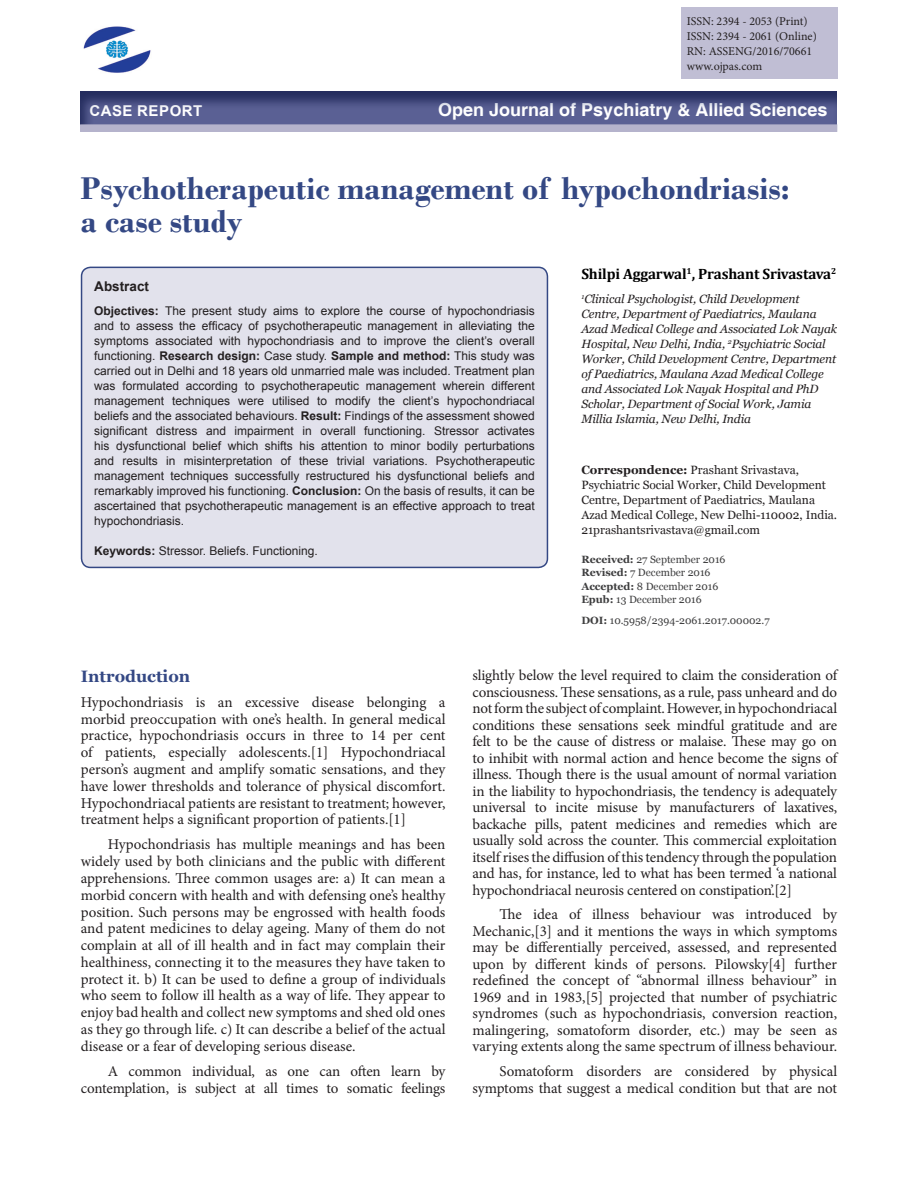
<style>
.page{position:relative;width:918px;height:1188px;background:#fff}
.page>*{position:absolute;margin:0;border:0;box-sizing:border-box;transform-origin:0 0}
.AT{font:700 33px/33px "Bodoni";color:#344884}
.t1{font:700 18px "Helvetica";color:#fff}
.t2{font:700 16.5px "Georgia";color:#344884}
.TX{font:15px/16.5px "Minion Pro";letter-spacing:-.01em;color:#231f20;text-align:justify}
.TXFL{font:15px/16.8px "Minion Pro";color:#231f20;text-align:justify}
.AU{font:700 15px "Cambria";letter-spacing:-.01em;color:#000}
.t3{font:700 15px "Arial";letter-spacing:.035em;color:#fff}
.ABSH{font:700 13.5px "Arial";color:#231f20}
.ABS{font:12px/15px "Arial";color:#231f20;text-align:justify}
.AFF{font:italic 12px/15px "Georgia";letter-spacing:-.01em;color:#231f20}
.ADD{font:12px/15px "Georgia";color:#231f20}
.t4{font:12px "Minion Pro";color:#231f20}
.KWD{font:12px "Arial";color:#231f20}
.HIS{font:10.5px/13.5px "Georgia";color:#3e3e3f}
.s1{font-weight:700}
</style>
<div class="page">
<div style="left:82px;top:267px;width:465px;height:300px;background:#e2e2ec;border-radius:9px"></div>
<div style="left:81px;top:267px;width:467px;height:301px;border:2px solid #344884;border-radius:9px"></div>
<div style="left:67px;top:80px;width:797px;height:47px;background:#344884;opacity:.75"></div>
<div style="left:80px;top:124px;width:757px;height:8px;background:#b5b3cc"></div>
<div style="left:681px;top:8px;width:156px;height:71px;background:#c0bed4"></div>
<img style="left:83px;top:26px;width:68px;height:47px">
<p class="t4" style="left:687px;top:13px;width:122px">ISSN: 2394 - 2053 (Print)</p>
<p class="t4" style="left:687px;top:28px;width:131px">ISSN: 2394 - 2061 (Online)</p>
<p class="t4" style="left:687px;top:43px;width:127px">RN: ASSENG/2016/70661</p>
<p class="t4" style="left:687px;top:58px;width:77px">www.ojpas.com</p>
<p class="t3" style="left:89px;top:100px;width:115px">CASE REPORT</p>
<p class="t1" style="left:438px;top:99px;width:391px">Open Journal of Psychiatry &amp; Allied Sciences</p>
<p class="AT" style="left:81px;top:171px;width:710px">Psychotherapeutic management of hypochondriasis: a case study</p>
<p class="ABSH" style="left:94px;top:277px;width:56px">Abstract</p>
<p class="ABS" style="left:94px;top:303px;width:442px"><span class="s1">Objectives:</span> The present study aims to explore the course of hypochondriasis and to assess the efficacy of psychotherapeutic management in alleviating the symptoms associated with hypochondriasis and to improve the client’s overall functioning. <span class="s1">Research design:</span> Case study. <span class="s1">Sample and method:</span> This study was carried out in Delhi and 18 years old unmarried male was included. Treatment plan was formulated according to psychotherapeutic management wherein different management techniques were utilised to modify the client’s hypochondriacal beliefs and the associated behaviours. <span class="s1">Result:</span> Findings of the assessment showed significant distress and impairment in overall functioning. Stressor activates his dysfunctional belief which shifts his attention to minor bodily perturbations and results in misinterpretation of these trivial variations. Psychotherapeutic management techniques successfully restructured his dysfunctional beliefs and remarkably improved his functioning. <span class="s1">Conclusion:</span> On the basis of results, it can be ascertained that psychotherapeutic management is an effective approach to treat hypochondriasis.</p>
<p class="KWD" style="left:94px;top:542px;width:225px"><span class="s1">Keywords:</span> Stressor. Beliefs. Functioning.</p>
<p class="AU" style="left:581px;top:264px;width:256px">Shilpi Aggarwal<sup>1</sup>, Prashant Srivastava<sup>2</sup></p>
<p class="AFF" style="left:581px;top:291px;width:257px"><sup>1</sup>Clinical Psychologist, Child Development Centre, Department of Paediatrics, Maulana Azad Medical College and Associated Lok Nayak Hospital, New Delhi, India, <sup>2</sup>Psychiatric Social Worker, Child Development Centre, Department of Paediatrics, Maulana Azad Medical College and Associated Lok Nayak Hospital and PhD Scholar, Department of Social Work, Jamia Millia Islamia, New Delhi, India</p>
<p class="ADD" style="left:581px;top:462px;width:257px"><span class="s1">Correspondence:</span> Prashant Srivastava, Psychiatric Social Worker, Child Development Centre, Department of Paediatrics, Maulana Azad Medical College, New Delhi-110002, India.<br>21prashantsrivastava@gmail.com</p>
<p class="HIS" style="left:581px;top:553px;width:146px"><span class="s1">Received:</span> 27 September 2016<br><span class="s1">Revised:</span> 7 December 2016<br><span class="s1">Accepted:</span> 8 December 2016<br><span class="s1">Epub:</span> 13 December 2016</p>
<p class="HIS" style="left:581px;top:614px;width:190px"><span class="s1">DOI:</span> 10.5958/2394-2061.2017.00002.7</p>
<h1 class="t2" style="left:81px;top:665px;width:111px">Introduction</h1>
<p class="TXFL" style="left:81px;top:694px;width:366px">Hypochondriasis is an excessive disease belonging a morbid preoccupation with one’s health. In general medical practice, hypochondriasis occurs in three to 14 per cent of patients, especially adolescents.[1] Hypochondriacal person’s augment and amplify somatic sensations, and they have lower thresholds and tolerance of physical discomfort.<br>Hypochondriacal patients are resistant to treatment; however, treatment helps a significant proportion of patients.[1]</p>
<p class="TX" style="left:81px;top:836px;width:366px;text-indent:27px">Hypochondriasis has multiple meanings and has been widely used by both clinicians and the public with different apprehensions. Three common usages are: a) It can mean a morbid concern with health and with defensing one’s healthy position. Such persons may be engrossed with health foods and patent medicines to delay ageing. Many of them do not complain at all of ill health and in fact may complain their healthiness, connecting it to the measures they have taken to protect it. b) It can be used to define a group of individuals who seem to follow ill health as a way of life. They appear to enjoy bad health and collect new symptoms and shed old ones as they go through life. c) It can describe a belief of the actual disease or a fear of developing serious disease.</p>
<p class="TX" style="left:81px;top:1063px;width:366px;text-align:right">A common individual, as one can often learn by contemplation, is subject at all times to somatic feelings</p>
<p class="TX" style="left:472px;top:667px;width:366px">slightly below the level required to claim the consideration of consciousness. These sensations, as a rule, pass unheard and do not form the subject of complaint. However, in hypochondriacal conditions these sensations seek mindful gratitude and are felt to be the cause of distress or malaise. These may go on to inhibit with normal action and hence become the signs of illness. Though there is the usual amount of normal variation in the liability to hypochondriasis, the tendency is adequately universal to incite misuse by manufacturers of laxatives, backache pills, patent medicines and remedies which are usually sold across the counter. This commercial exploitation itself rises the diffusion of this tendency through the population and has, for instance, led to what has been termed ‘a national hypochondriacal neurosis centered on constipation’.[2]</p>
<p class="TX" style="left:472px;top:906px;width:366px;text-indent:27px">The idea of illness behaviour was introduced by Mechanic,[3] and it mentions the ways in which symptoms may be differentially perceived, assessed, and represented upon by different kinds of persons. Pilowsky[4] further redefined the concept of “abnormal illness behaviour” in 1969 and in 1983,[5] projected that number of psychiatric syndromes (such as hypochondriasis, conversion reaction, malingering, somatoform disorder, etc.) may be seen as varying extents along the same spectrum of illness behaviour.</p>
<p class="TX" style="left:472px;top:1063px;width:366px;text-align:right">Somatoform disorders are considered by physical symptoms that suggest a medical condition but that are not</p>
</div>
